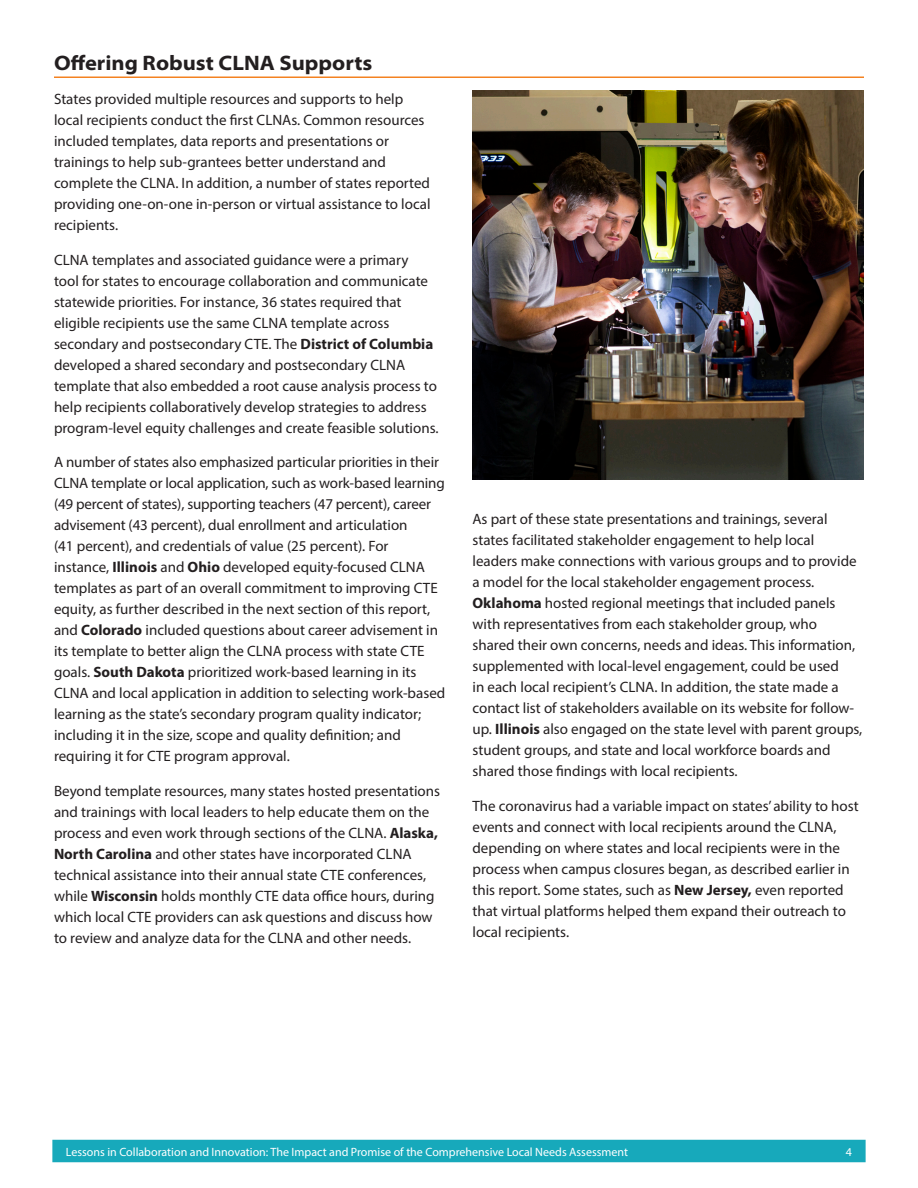
<style>
.page{position:relative;width:918px;height:1188px;background:#fff}
.page>*{position:absolute;margin:0;border:0;box-sizing:border-box;transform-origin:0 0}
.Subhead_A{font:700 semi-expanded 21px "Myriad Pro";color:#231f20}
.body{font:15px/21px "Myriad Pro";color:#231f20}
.t1{font:12px "Myriad Pro";color:#fff}
.s1{font-weight:700}
</style>
<div class="page">
<div style="left:52px;top:1140px;width:814px;height:22px;background:#17a9bb"></div>
<hr style="left:54px;top:76px;width:810px;height:2px;background:#f48221">
<img style="left:472px;top:91px;width:392px;height:389px">
<p class="Subhead_A" style="left:54px;top:51px;width:320px">Offering Robust CLNA Supports</p>
<p class="body" style="left:54px;top:88px;width:378px">States provided multiple resources and supports to help local recipients conduct the first CLNAs. Common resources included templates, data reports and presentations or trainings to help sub-grantees better understand and complete the CLNA. In addition, a number of states reported providing one-on-one in-person or virtual assistance to local recipients.</p>
<p class="body" style="left:54px;top:249px;width:386px">CLNA templates and associated guidance were a primary<br>tool for states to encourage collaboration and communicate statewide priorities. For instance, 36 states required that eligible recipients use the same CLNA template across secondary and postsecondary CTE. The <span class="s1">District of Columbia </span>developed a shared secondary and postsecondary CLNA template that also embedded a root cause analysis process to help recipients collaboratively develop strategies to address program-level equity challenges and create feasible solutions.</p>
<p class="body" style="left:54px;top:451px;width:393px">A number of states also emphasized particular priorities in their CLNA template or local application, such as work-based learning (49 percent of states), supporting teachers (47 percent), career advisement (43 percent), dual enrollment and articulation<br>(41 percent), and credentials of value (25 percent). For instance, <span class="s1">Illinois</span> and <span class="s1">Ohio</span> developed equity-focused CLNA templates as part of an overall commitment to improving CTE equity, as further described in the next section of this report, and <span class="s1">Colorado</span> included questions about career advisement in its template to better align the CLNA process with state CTE goals. <span class="s1">South Dakota</span> prioritized work-based learning in its CLNA and local application in addition to selecting work-based learning as the state’s secondary program quality indicator; including it in the size, scope and quality definition; and requiring it for CTE program approval.</p>
<p class="body" style="left:54px;top:780px;width:388px">Beyond template resources, many states hosted presentations and trainings with local leaders to help educate them on the process and even work through sections of the CLNA. <span class="s1">Alaska, North Carolina</span> and other states have incorporated CLNA technical assistance into their annual state CTE conferences, while <span class="s1">Wisconsin</span> holds monthly CTE data office hours, during which local CTE providers can ask questions and discuss how to review and analyze data for the CLNA and other needs.</p>
<p class="body" style="left:472px;top:508px;width:391px">As part of these state presentations and trainings, several states facilitated stakeholder engagement to help local leaders make connections with various groups and to provide a model for the local stakeholder engagement process.<br><span class="s1">Oklahoma</span> hosted regional meetings that included panels with representatives from each stakeholder group, who shared their own concerns, needs and ideas. This information, supplemented with local-level engagement, could be used<br>in each local recipient’s CLNA. In addition, the state made a contact list of stakeholders available on its website for follow&shy;up. <span class="s1">Illinois</span> also engaged on the state level with parent groups, student groups, and state and local workforce boards and shared those findings with local recipients.</p>
<p class="body" style="left:472px;top:795px;width:388px">The coronavirus had a variable impact on states’ ability to host events and connect with local recipients around the CLNA, depending on where states and local recipients were in the process when campus closures began, as described earlier in this report. Some states, such as <span class="s1">New Jersey,</span> even reported that virtual platforms helped them expand their outreach to local recipients.</p>
<p class="t1" style="left:66px;top:1145px;width:564px">Lessons in Collaboration and Innovation: The Impact and Promise of the Comprehensive Local Needs Assessment</p>
<p class="t1" style="left:846px;top:1145px;width:8px">4</p>
</div>
